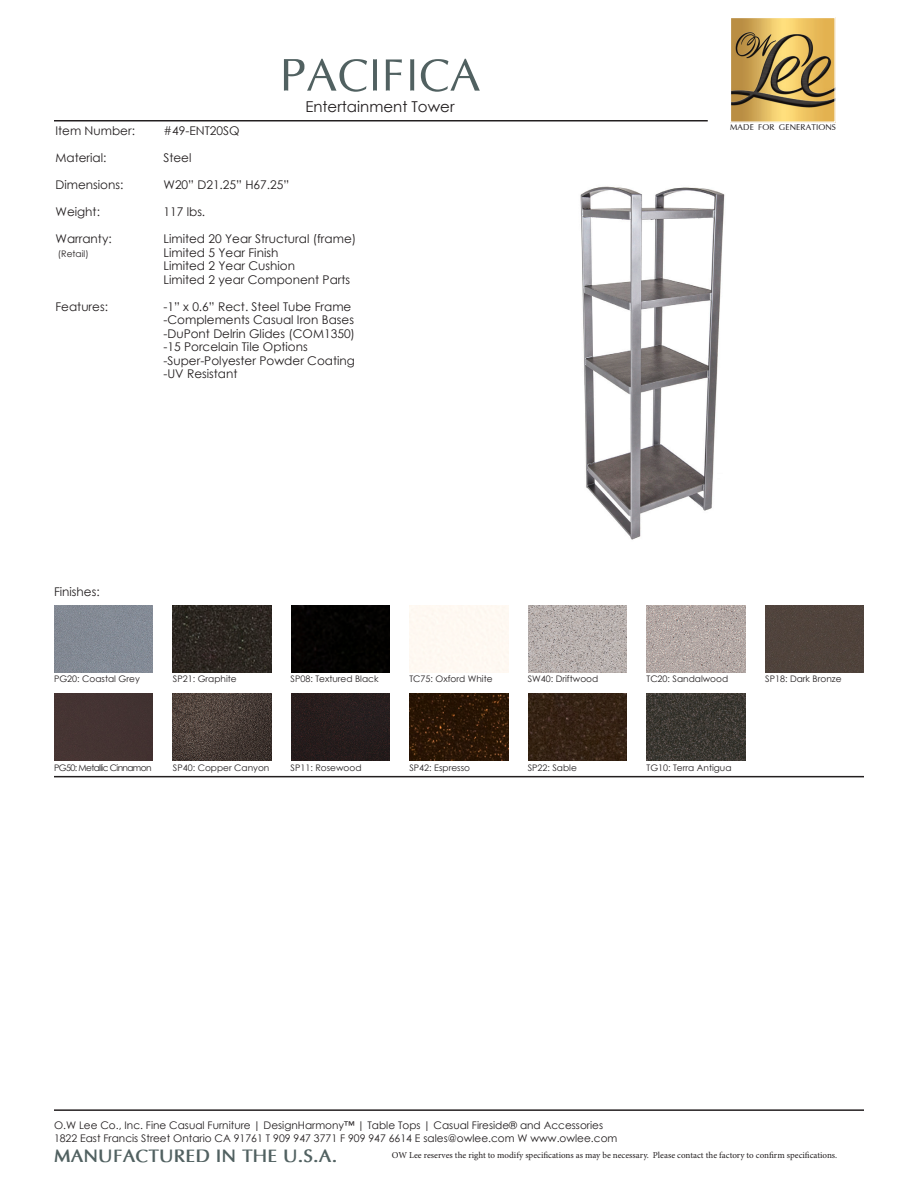
<style>
.page{position:relative;width:918px;height:1188px;background:#fff}
.page>*{position:absolute;margin:0;border:0;box-sizing:border-box;transform-origin:0 0}
.t1{font:100 52.5px "Optima";color:#516161}
.t2{font:700 18px "Optima";color:#516161}
.t3{font:15px "Century Gothic";color:#231f20}
.Bullet{font:12px "Century Gothic";color:#231f20}
.t4{font:10.5px "Century Gothic";color:#231f20}
.t5{font:100 9.45px "Optima";color:#231f20}
.t6{font:9px "Century Gothic";color:#231f20}
.t7{font:9px "Minion Pro";color:#231f20}
.t8{font:9px "Century Gothic";letter-spacing:-.07em;color:#231f20}
</style>
<div class="page">
<img style="left:580px;top:186px;width:145px;height:354px">
<img style="left:732px;top:19px;width:102px;height:102px">
<div style="left:730px;top:17px;width:106px;height:106px;border:1px solid #fff"></div>
<hr style="left:54px;top:120px;width:654px;height:2px;background:#231f20">
<hr style="left:54px;top:1109px;width:810px;height:2px;background:#231f20">
<hr style="left:54px;top:776px;width:810px;height:1px;background:#231f20">
<img style="left:54px;top:606px;width:98px;height:67px">
<img style="left:173px;top:606px;width:98px;height:67px">
<div style="left:291px;top:606px;width:99px;height:67px;background:#030201"></div>
<img style="left:528px;top:606px;width:99px;height:67px">
<img style="left:647px;top:606px;width:98px;height:67px">
<div style="left:766px;top:606px;width:98px;height:67px;background:#50433c"></div>
<div style="left:54px;top:693px;width:98px;height:67px;background:#443332"></div>
<img style="left:173px;top:693px;width:98px;height:67px">
<img style="left:291px;top:693px;width:99px;height:67px">
<img style="left:410px;top:693px;width:98px;height:67px">
<img style="left:528px;top:693px;width:99px;height:67px">
<img style="left:647px;top:693px;width:98px;height:67px">
<p class="t1" style="left:281px;top:55px;width:202px">PACIFICA</p>
<p class="t3" style="left:305px;top:96px;width:151px">Entertainment Tower</p>
<p class="Bullet" style="left:55px;top:122px;width:81px">Item Number:</p>
<p class="Bullet" style="left:163px;top:122px;width:78px">#49-ENT20SQ</p>
<p class="Bullet" style="left:55px;top:149px;width:53px">Material:</p>
<p class="Bullet" style="left:163px;top:149px;width:30px">Steel</p>
<p class="Bullet" style="left:55px;top:176px;width:69px">Dimensions:</p>
<p class="Bullet" style="left:163px;top:176px;width:127px">W20” D21.25” H67.25”</p>
<p class="Bullet" style="left:55px;top:203px;width:46px">Weight:</p>
<p class="Bullet" style="left:163px;top:203px;width:43px">117 lbs.</p>
<p class="Bullet" style="left:55px;top:230px;width:58px">Warranty:</p>
<p class="Bullet" style="left:163px;top:230px;width:194px">Limited 20 Year Structural (frame)</p>
<p class="t6" style="left:58px;top:247px;width:32px">(Retail)</p>
<p class="Bullet" style="left:163px;top:244px;width:116px">Limited 5 Year Finish</p>
<p class="Bullet" style="left:163px;top:257px;width:133px">Limited 2 Year Cushion</p>
<p class="Bullet" style="left:163px;top:271px;width:188px">Limited 2 year Component Parts</p>
<p class="Bullet" style="left:55px;top:298px;width:54px">Features:</p>
<p class="Bullet" style="left:163px;top:298px;width:189px">-1” x 0.6” Rect. Steel Tube Frame</p>
<p class="Bullet" style="left:163px;top:311px;width:192px">-Complements Casual Iron Bases</p>
<p class="Bullet" style="left:163px;top:325px;width:193px">-DuPont Delrin Glides (COM1350)</p>
<p class="Bullet" style="left:163px;top:338px;width:146px">-15 Porcelain Tile Options</p>
<p class="Bullet" style="left:163px;top:352px;width:193px">-Super-Polyester Powder Coating</p>
<p class="Bullet" style="left:163px;top:365px;width:76px">-UV Resistant</p>
<p class="Bullet" style="left:54px;top:584px;width:47px">Finishes:</p>
<p class="t5" style="left:730px;top:124px;width:108px">MADE FOR GENERATIONS</p>
<p class="t6" style="left:54px;top:673px;width:87px">PG20: Coastal Grey</p>
<p class="t6" style="left:173px;top:673px;width:65px">SP21: Graphite</p>
<p class="t6" style="left:291px;top:673px;width:89px">SP08: Textured Black</p>
<p class="t6" style="left:409px;top:673px;width:85px">TC75: Oxford White</p>
<p class="t6" style="left:528px;top:673px;width:72px">SW40: Driftwood</p>
<p class="t6" style="left:647px;top:673px;width:83px">TC20: Sandalwood</p>
<p class="t6" style="left:765px;top:673px;width:78px">SP18: Dark Bronze</p>
<p class="t8" style="left:54px;top:761px;width:99px">PG50: Metallic Cinnamon</p>
<p class="t6" style="left:173px;top:761px;width:98px">SP40: Copper Canyon</p>
<p class="t6" style="left:291px;top:761px;width:72px">SP11: Rosewood</p>
<p class="t6" style="left:409px;top:761px;width:62px">SP42: Espresso</p>
<p class="t6" style="left:528px;top:761px;width:51px">SP22: Sable</p>
<p class="t6" style="left:647px;top:761px;width:87px">TG10: Terra Antigua</p>
<p class="t4" style="left:54px;top:1118px;width:551px">O.W Lee Co., Inc. Fine Casual Furniture | DesignHarmony™ | Table Tops | Casual Fireside® and Accessories</p>
<p class="t4" style="left:54px;top:1131px;width:565px">1822 East Francis Street Ontario CA 91761 T 909 947 3771 F 909 947 6614 E sales@owlee.com W www.owlee.com</p>
<p class="t2" style="left:54px;top:1145px;width:285px">MANUFACTURED IN THE U.S.A.</p>
<p class="t7" style="left:392px;top:1149px;width:447px">OW Lee reserves the right to modify specifications as may be necessary. Please contact the factory to confirm specifications.</p>
</div>
